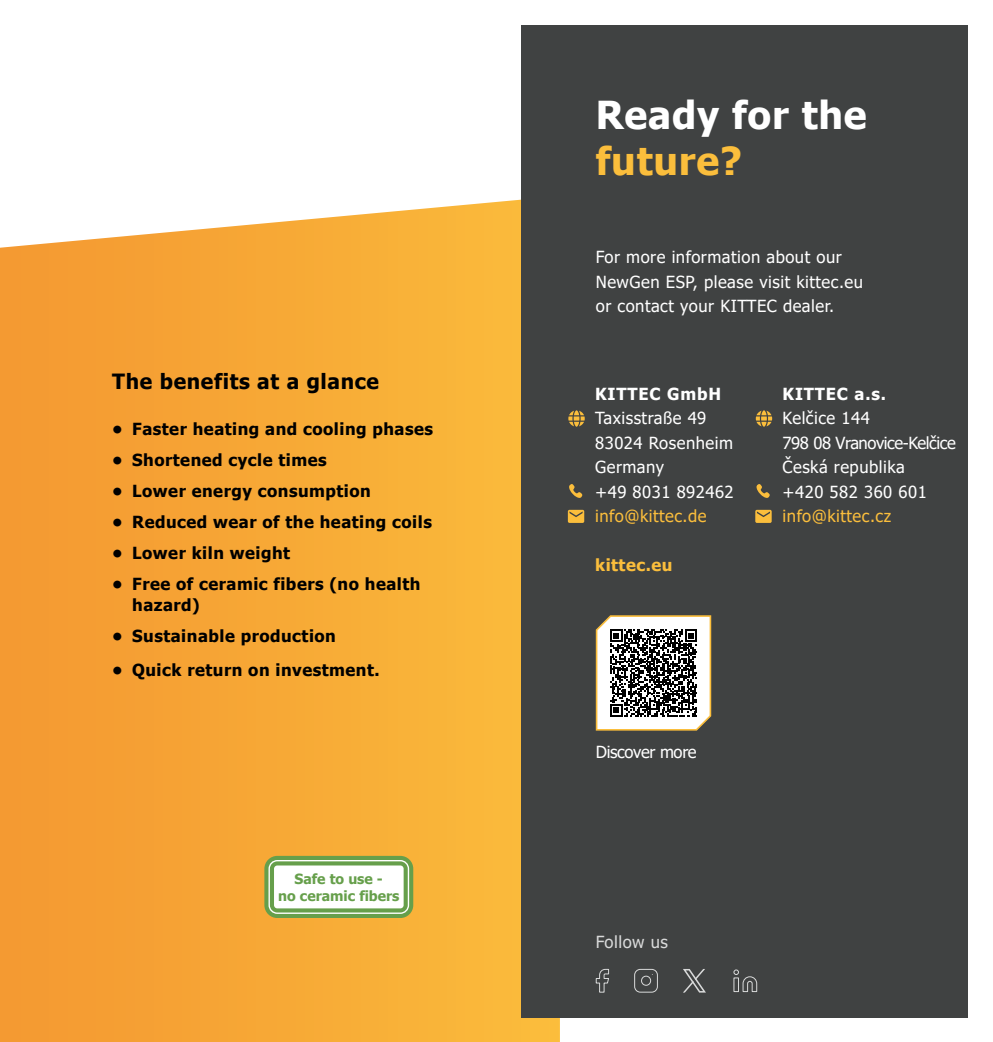
<style>
.page{position:relative;width:993px;height:1042px;background:#fff}
.page>*{position:absolute;margin:0;border:0;box-sizing:border-box;transform-origin:0 0}
.t1{font:700 38.5px "Tahoma";letter-spacing:.02em;color:#fff}
.t2{font:700 38.5px "Tahoma";letter-spacing:.02em;color:#fbbe3c}
.t3{font:700 21px "Tahoma";letter-spacing:.03em;color:#000}
.t4{font:700 16.62px/21px "Tahoma";letter-spacing:.03em;color:#000}
.t5{font:16.62px/24.5px "Tahoma";letter-spacing:.03em;color:#fff}
.t6{font:16.62px "Tahoma";letter-spacing:.03em;color:#fbbe3c}
.t7{font:700 16.62px "Tahoma";letter-spacing:.05em;color:#fff}
.t8{font:16.62px "Tahoma";letter-spacing:-.02em;color:#fff}
.t9{font:700 16.62px "Tahoma";letter-spacing:.03em;color:#fbbe3c}
.t10{font:16.62px "Tahoma";letter-spacing:.03em;color:#d9dada}
.t11{font:700 14px/16.8px "Tahoma";color:#669f4b;text-align:center}
</style>
<div class="page">
<svg style="left:0;top:199px;width:559px;height:843px;background:#f7aa3c"></svg>
<svg style="left:264px;top:856px;width:149px;height:62px"></svg>
<div style="left:521px;top:25px;width:446px;height:992px;background:#404242"></div>
<svg style="left:595px;top:968px;width:14px;height:25px"></svg>
<svg style="left:733px;top:969px;width:24px;height:23px"></svg>
<svg style="left:634px;top:968px;width:24px;height:25px"></svg>
<svg style="left:683px;top:969px;width:22px;height:23px"></svg>
<svg style="left:567px;top:510px;width:17px;height:13px"></svg>
<svg style="left:569px;top:484px;width:13px;height:14px"></svg>
<svg style="left:568px;top:410px;width:16px;height:17px"></svg>
<svg style="left:755px;top:510px;width:16px;height:13px"></svg>
<svg style="left:756px;top:484px;width:13px;height:14px"></svg>
<svg style="left:755px;top:410px;width:17px;height:17px"></svg>
<svg style="left:595px;top:615px;width:116px;height:116px;background:#a09d96"></svg>
<p class="t3" style="left:112px;top:367px;width:268px">The benefits at a glance</p>
<p class="t4" style="left:112px;top:419px;width:322px">• Faster heating and cooling phases</p>
<p class="t4" style="left:112px;top:450px;width:216px">• Shortened cycle times</p>
<p class="t4" style="left:112px;top:481px;width:260px">• Lower energy consumption</p>
<p class="t4" style="left:112px;top:512px;width:321px">• Reduced wear of the heating coils</p>
<p class="t4" style="left:112px;top:543px;width:179px">• Lower kiln weight</p>
<p class="t4" style="left:132px;top:574px;width:290px;text-indent:-20px">• Free of ceramic fibers (no health hazard)</p>
<p class="t4" style="left:112px;top:626px;width:225px">• Sustainable production</p>
<p class="t4" style="left:112px;top:660px;width:269px">• Quick return on investment.</p>
<p class="t11" style="left:278px;top:871px;width:123px">Safe to use -<br>no ceramic fibers</p>
<h1 class="t1" style="left:595px;top:88px;width:272px">Ready for the</h1>
<h1 class="t2" style="left:595px;top:134px;width:147px">future?</h1>
<p class="t5" style="left:595px;top:246px;width:269px">For more information about our<br>NewGen ESP, please visit kittec.eu or contact your KITTEC dealer.</p>
<p class="t7" style="left:595px;top:382px;width:127px">KITTEC GmbH</p>
<p class="t5" style="left:595px;top:407px;width:140px">Taxisstraße 49<br>83024 Rosenheim<br>Germany<br>+49 8031 892462</p>
<p class="t6" style="left:595px;top:505px;width:113px">info@kittec.de</p>
<p class="t9" style="left:595px;top:553px;width:79px">kittec.eu</p>
<p class="t7" style="left:782px;top:382px;width:105px">KITTEC a.s.</p>
<p class="t5" style="left:782px;top:407px;width:175px">Kelčice 144<br>798 08 Vranovice-Kelčice<br>Česká republika<br>+420 582 360 601</p>
<p class="t6" style="left:782px;top:505px;width:110px">info@kittec.cz</p>
<p class="t8" style="left:595px;top:741px;width:102px">Discover more</p>
<p class="t10" style="left:595px;top:931px;width:74px">Follow us</p>
</div>
